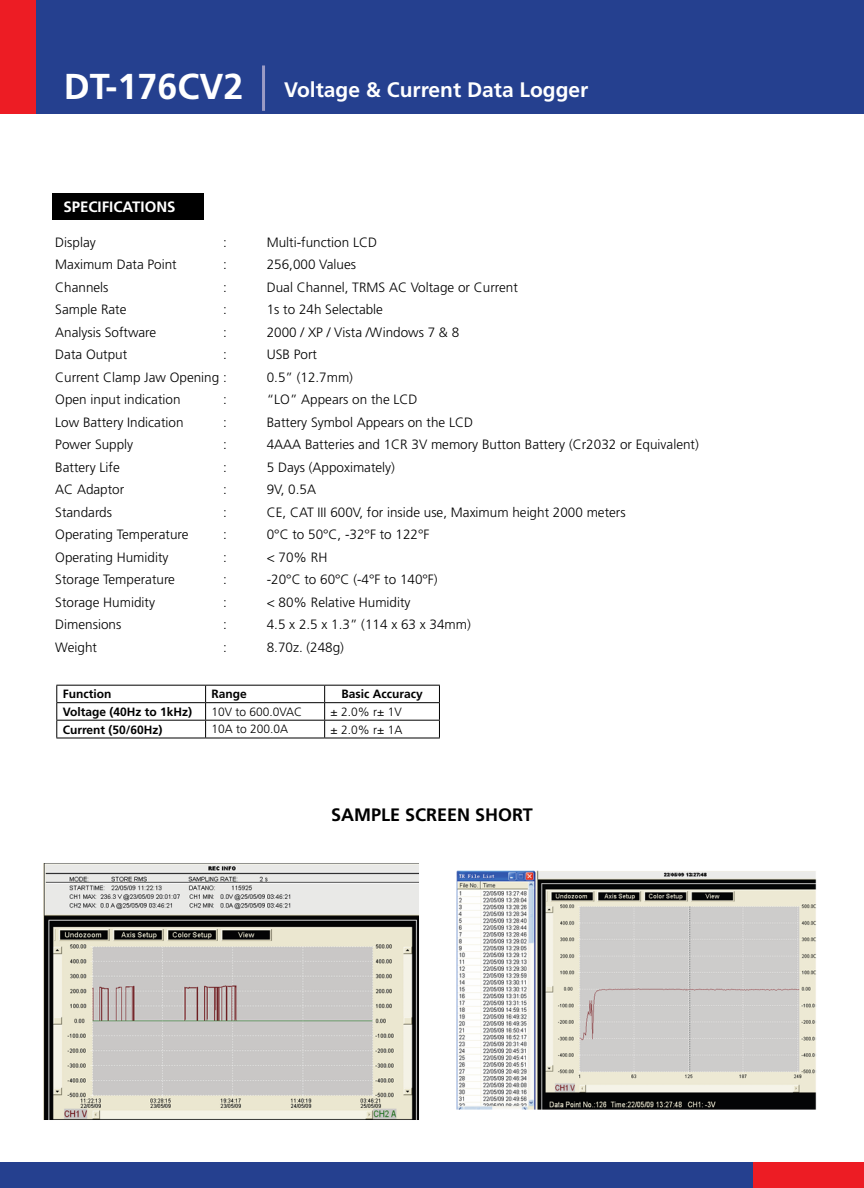
<style>
.page{position:relative;width:864px;height:1188px;background:#fff}
.page>*{position:absolute;margin:0;border:0;box-sizing:border-box;transform-origin:0 0}
.t1{font:700 21px "Frutiger";color:#fff}
.t2{font:700 18px "Frutiger";color:#000}
.t3{font:700 15px "Frutiger";color:#fff}
.t4{font:300 13.5px "Frutiger";color:#000}
.t5{font:700 12px "Frutiger";color:#000}
.t6{font:300 12px "Frutiger";color:#000}
.s1{font-size:36px}
</style>
<div class="page">
<div style="left:0;top:1162px;width:864px;height:26px;background:#25408f"></div>
<div style="left:753px;top:1162px;width:111px;height:26px;background:#ed1c24"></div>
<div style="left:0;top:0;width:864px;height:114px;background:#25408f"></div>
<hr style="left:262px;top:65px;width:3px;height:46px;background:#9b9bc5">
<div style="left:0;top:0;width:36px;height:114px;background:#ed1c24"></div>
<div style="left:52px;top:193px;width:152px;height:27px;background:#000"></div>
<hr style="left:56px;top:685px;width:150px;height:1px;background:#000">
<hr style="left:206px;top:685px;width:119px;height:1px;background:#000">
<hr style="left:325px;top:685px;width:115px;height:1px;background:#000">
<hr style="left:56px;top:702px;width:150px;height:1px;background:#000">
<hr style="left:206px;top:702px;width:119px;height:1px;background:#000">
<hr style="left:325px;top:702px;width:115px;height:1px;background:#000">
<hr style="left:56px;top:720px;width:150px;height:1px;background:#000">
<svg style="left:56px;top:686px;width:1px;height:52px"></svg>
<hr style="left:206px;top:720px;width:119px;height:1px;background:#000">
<svg style="left:205px;top:686px;width:1px;height:52px"></svg>
<hr style="left:325px;top:720px;width:115px;height:1px;background:#000">
<svg style="left:324px;top:686px;width:1px;height:52px"></svg>
<svg style="left:439px;top:686px;width:1px;height:52px"></svg>
<hr style="left:56px;top:738px;width:150px;height:1px;background:#000">
<hr style="left:206px;top:738px;width:119px;height:1px;background:#000">
<hr style="left:325px;top:738px;width:115px;height:1px;background:#000">
<img style="left:43px;top:863px;width:376px;height:257px">
<img style="left:456px;top:870px;width:361px;height:240px">
<h1 class="t1" style="left:64px;top:77px;width:526px"><span class="s1">DT-176CV2</span> Voltage &amp; Current Data Logger</h1>
<p class="t3" style="left:63px;top:198px;width:114px">SPECIFICATIONS</p>
<p class="t4" style="left:55px;top:234px;width:42px">Display</p>
<p class="t4" style="left:223px;top:234px;width:5px">:</p>
<p class="t4" style="left:267px;top:234px;width:112px">Multi-function LCD</p>
<p class="t4" style="left:55px;top:257px;width:123px">Maximum Data Point</p>
<p class="t4" style="left:223px;top:257px;width:5px">:</p>
<p class="t4" style="left:267px;top:257px;width:91px">256,000 Values</p>
<p class="t4" style="left:55px;top:279px;width:55px">Channels</p>
<p class="t4" style="left:223px;top:279px;width:5px">:</p>
<p class="t4" style="left:267px;top:279px;width:253px">Dual Channel, TRMS AC Voltage or Current</p>
<p class="t4" style="left:55px;top:302px;width:73px">Sample Rate</p>
<p class="t4" style="left:223px;top:302px;width:5px">:</p>
<p class="t4" style="left:267px;top:302px;width:118px">1s to 24h Selectable</p>
<p class="t4" style="left:55px;top:324px;width:103px">Analysis Software</p>
<p class="t4" style="left:223px;top:324px;width:5px">:</p>
<p class="t4" style="left:267px;top:324px;width:194px">2000 / XP / Vista /Windows 7 &amp; 8</p>
<p class="t4" style="left:55px;top:347px;width:74px">Data Output</p>
<p class="t4" style="left:223px;top:347px;width:5px">:</p>
<p class="t4" style="left:267px;top:347px;width:52px">USB Port</p>
<p class="t4" style="left:55px;top:369px;width:173px">Current Clamp Jaw Opening :</p>
<p class="t4" style="left:267px;top:369px;width:88px">0.5” (12.7mm)</p>
<p class="t4" style="left:55px;top:392px;width:127px">Open input indication</p>
<p class="t4" style="left:223px;top:392px;width:5px">:</p>
<p class="t4" style="left:267px;top:392px;width:152px">“LO” Appears on the LCD</p>
<p class="t4" style="left:55px;top:414px;width:130px">Low Battery Indication</p>
<p class="t4" style="left:223px;top:414px;width:5px">:</p>
<p class="t4" style="left:267px;top:414px;width:208px">Battery Symbol Appears on the LCD</p>
<p class="t4" style="left:55px;top:437px;width:80px">Power Supply</p>
<p class="t4" style="left:223px;top:437px;width:5px">:</p>
<p class="t4" style="left:267px;top:437px;width:434px">4AAA Batteries and 1CR 3V memory Button Battery (Cr2032 or Equivalent)</p>
<p class="t4" style="left:55px;top:459px;width:66px">Battery Life</p>
<p class="t4" style="left:223px;top:459px;width:5px">:</p>
<p class="t4" style="left:267px;top:459px;width:130px">5 Days (Appoximately)</p>
<p class="t4" style="left:55px;top:482px;width:71px">AC Adaptor</p>
<p class="t4" style="left:223px;top:482px;width:5px">:</p>
<p class="t4" style="left:267px;top:482px;width:51px">9V, 0.5A</p>
<p class="t4" style="left:55px;top:504px;width:58px">Standards</p>
<p class="t4" style="left:223px;top:504px;width:5px">:</p>
<p class="t4" style="left:267px;top:504px;width:360px">CE, CAT III 600V, for inside use, Maximum height 2000 meters</p>
<p class="t4" style="left:55px;top:527px;width:135px">Operating Temperature</p>
<p class="t4" style="left:223px;top:527px;width:5px">:</p>
<p class="t4" style="left:267px;top:527px;width:164px">0°C to 50°C, -32°F to 122°F</p>
<p class="t4" style="left:55px;top:549px;width:115px">Operating Humidity</p>
<p class="t4" style="left:223px;top:549px;width:5px">:</p>
<p class="t4" style="left:267px;top:549px;width:62px">&lt; 70% RH</p>
<p class="t4" style="left:55px;top:572px;width:121px">Storage Temperature</p>
<p class="t4" style="left:223px;top:572px;width:5px">:</p>
<p class="t4" style="left:267px;top:572px;width:172px">-20°C to 60°C (-4°F to 140°F)</p>
<p class="t4" style="left:55px;top:594px;width:101px">Storage Humidity</p>
<p class="t4" style="left:223px;top:594px;width:5px">:</p>
<p class="t4" style="left:267px;top:594px;width:145px">&lt; 80% Relative Humidity</p>
<p class="t4" style="left:55px;top:617px;width:68px">Dimensions</p>
<p class="t4" style="left:223px;top:617px;width:5px">:</p>
<p class="t4" style="left:267px;top:617px;width:206px">4.5 x 2.5 x 1.3” (114 x 63 x 34mm)</p>
<p class="t4" style="left:55px;top:639px;width:43px">Weight</p>
<p class="t4" style="left:223px;top:639px;width:5px">:</p>
<p class="t4" style="left:267px;top:639px;width:79px">8.70z. (248g)</p>
<p class="t5" style="left:63px;top:687px;width:50px">Function</p>
<p class="t5" style="left:212px;top:687px;width:37px">Range</p>
<p class="t5" style="left:341px;top:687px;width:83px">Basic Accuracy</p>
<p class="t5" style="left:63px;top:705px;width:131px">Voltage (40Hz to 1kHz)</p>
<p class="t6" style="left:212px;top:705px;width:92px">10V to 600.0VAC</p>
<p class="t6" style="left:331px;top:705px;width:73px">± 2.0% r± 1V</p>
<p class="t5" style="left:63px;top:722px;width:101px">Current (50/60Hz)</p>
<p class="t6" style="left:212px;top:723px;width:78px">10A to 200.0A</p>
<p class="t6" style="left:331px;top:723px;width:73px">± 2.0% r± 1A</p>
<h2 class="t2" style="left:331px;top:805px;width:203px">SAMPLE SCREEN SHORT</h2>
</div>
